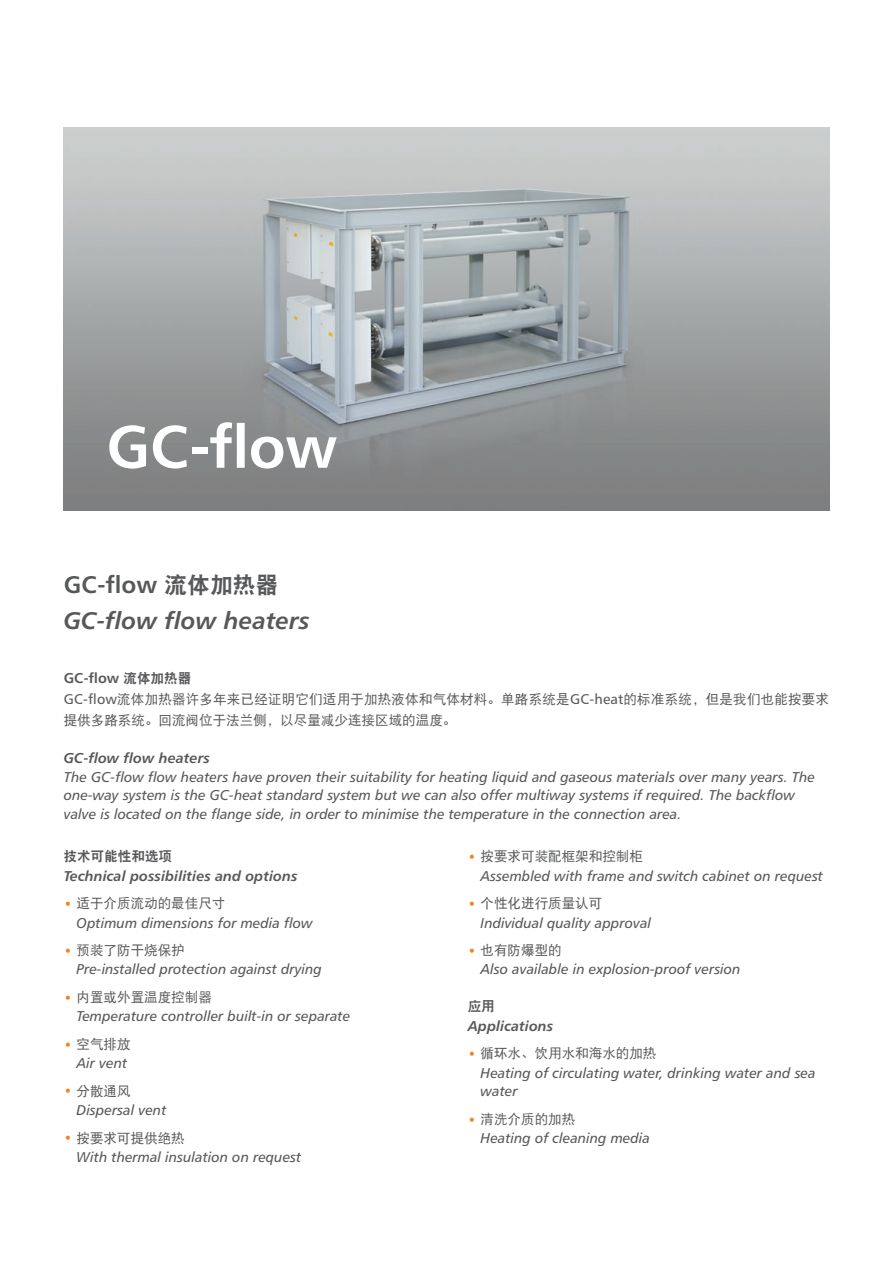
<style>
.page{position:relative;width:893px;height:1263px;background:#fff}
.page>*{position:absolute;margin:0;border:0;box-sizing:border-box;transform-origin:0 0}
.t1{font:60px "Humanist 777 BT Bold B";color:#fff}
.t2{font:24px "Humanist 777 BT Bold Italic B";color:#57585a}
.t3{font:24px "Humanist 777 BT Bold B";color:#57585a}
.t4{font:14.25px/18.8px "Humanist 777 BT Italic B";color:#57585a}
.t5{font:14.25px "Humanist 777 BT Bold Italic B";color:#57585a}
.t6{font:14.25px "Humanist 777 BT Bold B";color:#57585a}
.t7{font:13.5px/21px "DFP Hei W5";color:#57585a}
.t8{font:13.5px "DFP Hei W9";color:#57585a}
.s1{font-family:"DFP Hei W9";font-size:22.8px}
.s2{font-family:"DFP Hei W9";font-size:13.5px}
.s3{font-family:"Humanist 777 BT Roman B";font-size:14.25px}
.s4{font-family:"Humanist 777 BT Roman B";font-size:14.25px;color:#f58220}
</style>
<div class="page">
<img style="left:64px;top:128px;width:765px;height:382px">
<h1 class="t1" style="left:106px;top:409px;width:232px">GC-flow</h1>
<h2 class="t3" style="left:64px;top:570px;width:216px">GC-flow <span class="s1">流体加热器</span></h2>
<h2 class="t2" style="left:64px;top:606px;width:248px">GC-flow flow heaters</h2>
<p class="t6" style="left:64px;top:669px;width:129px">GC-flow <span class="s2">流体加热器</span></p>
<p class="t7" style="left:64px;top:688px;width:767px"><span class="s3">GC-flow</span>流体加热器许多年来已经证明它们适用于加热液体和气体材料。单路系统是<span class="s3">GC-heat</span>的标准系统，但是我们也能按要求提供多路系统。回流阀位于法兰侧，以尽量减少连接区域的温度。</p>
<p class="t5" style="left:64px;top:749px;width:148px">GC-flow flow heaters</p>
<p class="t4" style="left:64px;top:767px;width:753px">The GC-flow flow heaters have proven their suitability for heating liquid and gaseous materials over many years. The one-way system is the GC-heat standard system but we can also offer multiway systems if required. The backflow valve is located on the flange side, in order to minimise the temperature in the connection area.</p>
<p class="t8" style="left:64px;top:849px;width:110px">技术可能性和选项</p>
<p class="t7" style="left:64px;top:892px;width:163px"><span class="s4">•</span> 适于介质流动的最佳尺寸</p>
<p class="t7" style="left:64px;top:939px;width:123px"><span class="s4">•</span> 预装了防干烧保护</p>
<p class="t7" style="left:64px;top:986px;width:150px"><span class="s4">•</span> 内置或外置温度控制器</p>
<p class="t7" style="left:64px;top:1033px;width:68px"><span class="s4">•</span> 空气排放</p>
<p class="t7" style="left:64px;top:1080px;width:68px"><span class="s4">•</span> 分散通风</p>
<p class="t7" style="left:64px;top:1127px;width:123px"><span class="s4">•</span> 按要求可提供绝热</p>
<p class="t5" style="left:64px;top:867px;width:235px">Technical possibilities and options</p>
<p class="t4" style="left:77px;top:913px;width:238px">Optimum dimensions for media flow</p>
<p class="t4" style="left:77px;top:960px;width:247px">Pre-installed protection against drying</p>
<p class="t4" style="left:77px;top:1007px;width:275px">Temperature controller built-in or separate</p>
<p class="t4" style="left:77px;top:1053px;width:52px">Air vent</p>
<p class="t4" style="left:77px;top:1100px;width:91px">Dispersal vent</p>
<p class="t4" style="left:77px;top:1147px;width:226px">With thermal insulation on request</p>
<p class="t7" style="left:468px;top:846px;width:177px"><span class="s4">•</span> 按要求可装配框架和控制柜</p>
<p class="t7" style="left:468px;top:892px;width:136px"><span class="s4">•</span> 个性化进行质量认可</p>
<p class="t7" style="left:468px;top:939px;width:95px"><span class="s4">•</span> 也有防爆型的</p>
<p class="t4" style="left:480px;top:866px;width:344px">Assembled with frame and switch cabinet on request</p>
<p class="t4" style="left:480px;top:913px;width:172px">Individual quality approval</p>
<p class="t4" style="left:480px;top:960px;width:262px">Also available in explosion-proof version</p>
<p class="t8" style="left:468px;top:999px;width:29px">应用</p>
<p class="t7" style="left:468px;top:1042px;width:190px"><span class="s4">•</span> 循环水、饮用水和海水的加热</p>
<p class="t5" style="left:468px;top:1016px;width:87px">Applications</p>
<p class="t4" style="left:480px;top:1063px;width:337px">Heating of circulating water, drinking water and sea water</p>
<p class="t4" style="left:480px;top:1128px;width:171px">Heating of cleaning media</p>
<p class="t7" style="left:468px;top:1108px;width:109px"><span class="s4">•</span> 清洗介质的加热</p>
</div>
